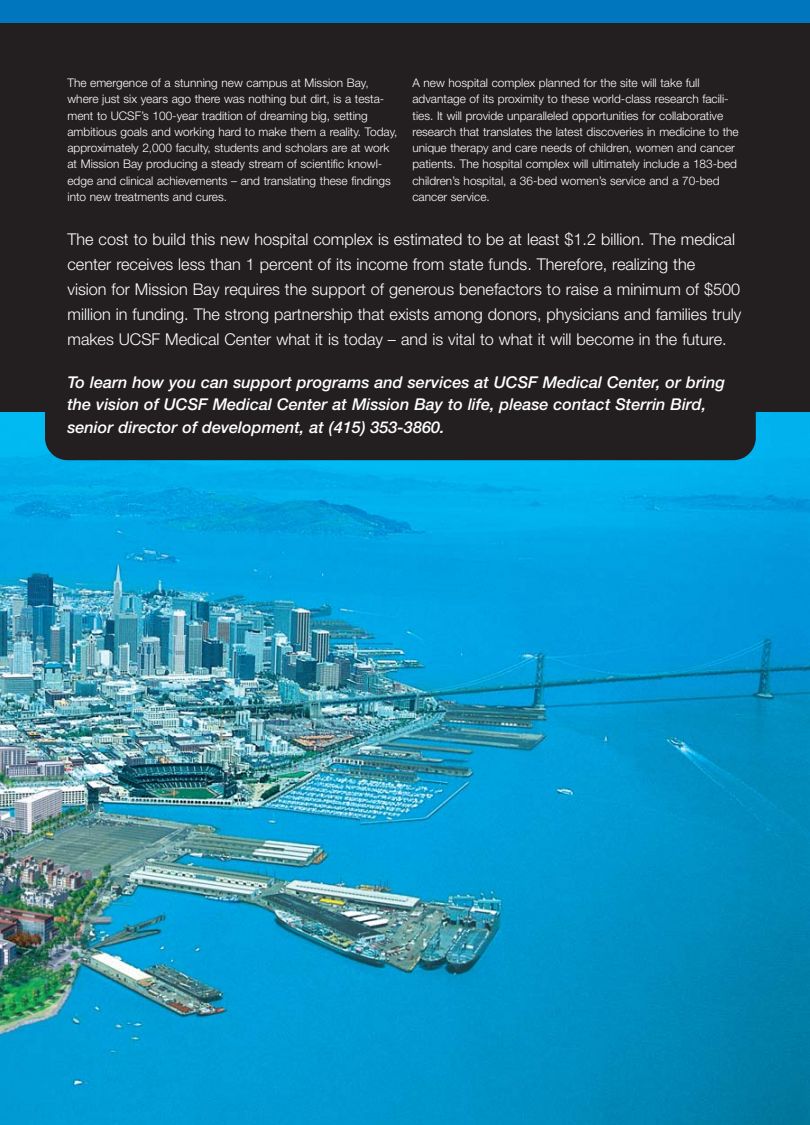
<style>
.page{position:relative;width:810px;height:1125px;background:#fff}
.page>*{position:absolute;margin:0;border:0;box-sizing:border-box;transform-origin:0 0}
.t1{font:300 16.25px/25px "Helvetica Neue";color:#fff}
.t2{font:italic 500 16.25px/22.5px "Helvetica Neue";color:#fff}
.t3{font:300 11.88px/16.2px "Helvetica Neue";color:#fff}
</style>
<div class="page">
<div style="left:0;top:0;width:810px;height:413px;background:#231f20"></div>
<div style="left:0;top:0;width:810px;height:22px;background:#0076bf"></div>
<img style="left:0;top:413px;width:810px;height:712px">
<div style="left:45px;top:363px;width:711px;height:97px;background:#231f20;border-radius:22px"></div>
<p class="t3" style="left:68px;top:76px;width:331px">The emergence of a stunning new campus at Mission Bay, where just six years ago there was nothing but dirt, is a testa&shy;ment to UCSF’s 100-year tradition of dreaming big, setting ambitious goals and working hard to make them a reality. Today, approximately 2,000 faculty, students and scholars are at work at Mission Bay producing a steady stream of scientific knowl&shy;edge and clinical achievements – and translating these findings into new treatments and cures.</p>
<p class="t3" style="left:412px;top:76px;width:328px">A new hospital complex planned for the site will take full advantage of its proximity to these world-class research facili&shy;ties. It will provide unparalleled opportunities for collaborative research that translates the latest discoveries in medicine to the unique therapy and care needs of children, women and cancer patients. The hospital complex will ultimately include a 183-bed children’s hospital, a 36-bed women’s service and a 70-bed cancer service.</p>
<p class="t1" style="left:68px;top:229px;width:675px">The cost to build this new hospital complex is estimated to be at least $1.2 billion. The medical center receives less than 1 percent of its income from state funds. Therefore, realizing the<br>vision for Mission Bay requires the support of generous benefactors to raise a minimum of $500 million in funding. The strong partnership that exists among donors, physicians and families truly makes UCSF Medical Center what it is today – and is vital to what it will become in the future.</p>
<p class="t2" style="left:68px;top:372px;width:659px">To learn how you can support programs and services at UCSF Medical Center, or bring the vision of UCSF Medical Center at Mission Bay to life, please contact Sterrin Bird, senior director of development, at (415) 353-3860.</p>
</div>
